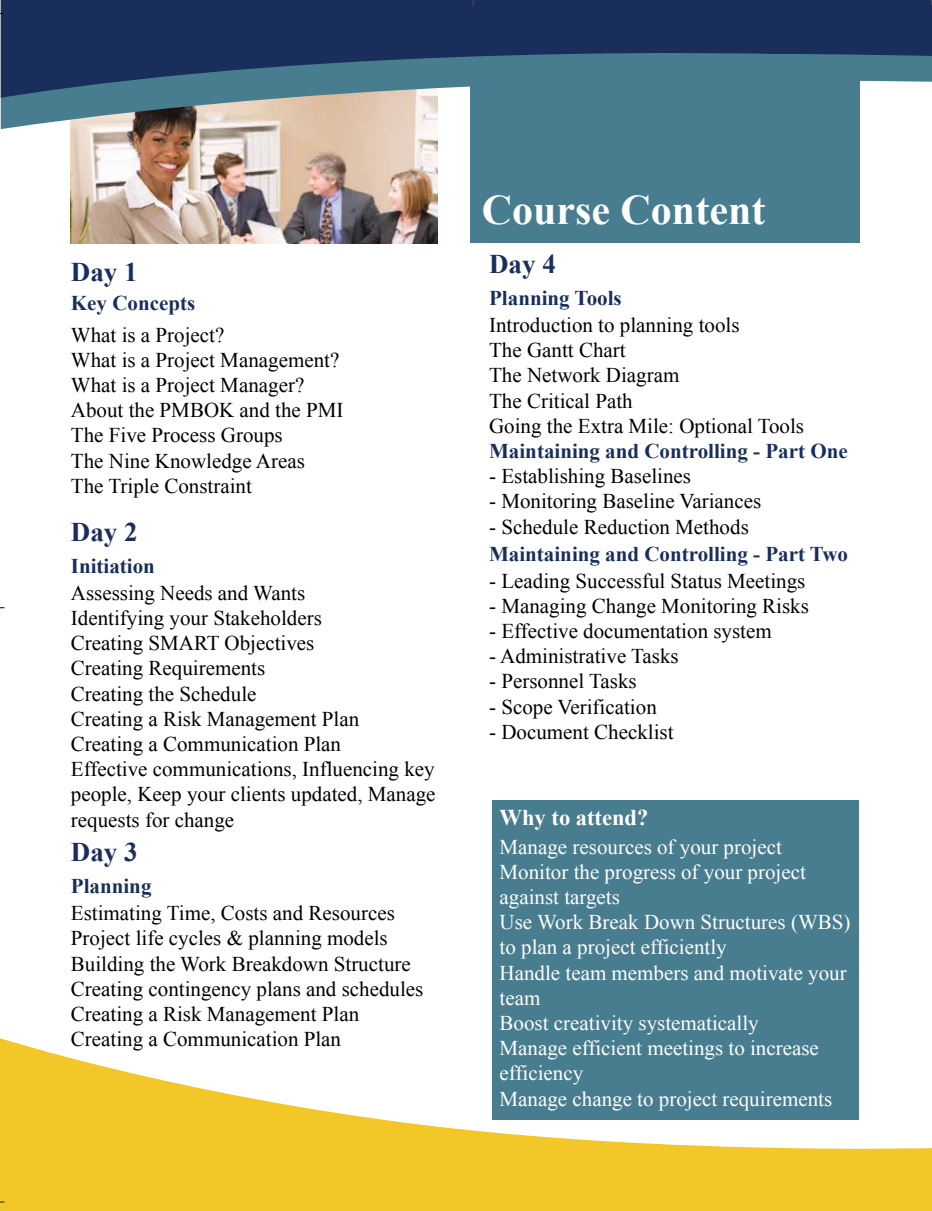
<style>
.page{position:relative;width:932px;height:1211px;background:#fff}
.page>*{position:absolute;margin:0;border:0;box-sizing:border-box;transform-origin:0 0}
.t1{font:700 42px "Times New Roman";color:#fff}
.t2{font:700 27px "Times New Roman";color:#192e5a}
.t3{font:700 22.5px "Times New Roman";color:#fff}
.t4{font:21px/25.2px "Times New Roman";color:#000}
.t5{font:21px/25.2px "Times New Roman";color:#fff}
.t6{font:700 21px "Times New Roman";color:#192e5a}
.s1{font-weight:700;color:#192e5a}
</style>
<div class="page">
<svg style="left:1px;top:0;width:931px;height:244px;background:#6b8190"></svg>
<svg style="left:0;top:1038px;width:932px;height:172px;fill:#f3c727"></svg>
<div style="left:492px;top:800px;width:366px;height:320px;background:#487d8f"></div>
<p class="t2" style="left:71px;top:253px;width:68px">Day 1</p>
<p class="t6" style="left:71px;top:289px;width:126px">Key Concepts</p>
<p class="t4" style="left:71px;top:321px;width:274px">What is a Project?<br>What is a Project Management?<br>What is a Project Manager?<br>About the PMBOK and the PMI<br>The Five Process Groups<br>The Nine Knowledge Areas<br>The Triple Constraint</p>
<p class="t2" style="left:71px;top:513px;width:68px">Day 2</p>
<p class="t6" style="left:71px;top:551px;width:86px">Initiation</p>
<p class="t4" style="left:71px;top:579px;width:366px">Assessing Needs and Wants<br>Identifying your Stakeholders<br>Creating SMART Objectives<br>Creating Requirements<br>Creating the Schedule<br>Creating a Risk Management Plan<br>Creating a Communication Plan<br>Effective communications, Influencing key people, Keep your clients updated, Manage requests for change</p>
<p class="t2" style="left:71px;top:833px;width:68px">Day 3</p>
<p class="t6" style="left:71px;top:871px;width:82px">Planning</p>
<p class="t4" style="left:71px;top:900px;width:354px">Estimating Time, Costs and Resources Project life cycles &amp; planning models Building the Work Breakdown Structure Creating contingency plans and schedules Creating a Risk Management Plan Creating a Communication Plan</p>
<p class="t1" style="left:482px;top:181px;width:285px">Course Content</p>
<p class="t2" style="left:489px;top:245px;width:68px">Day 4</p>
<p class="t6" style="left:489px;top:283px;width:134px">Planning Tools</p>
<p class="t4" style="left:489px;top:312px;width:360px">Introduction to planning tools<br>The Gantt Chart<br>The Network Diagram<br>The Critical Path<br>Going the Extra Mile: Optional Tools<br><span class="s1">Maintaining and Controlling - Part One</span></p>
<p class="t4" style="left:489px;top:463px;width:203px">- Establishing Baselines</p>
<p class="t4" style="left:489px;top:488px;width:273px">- Monitoring Baseline Variances</p>
<p class="t4" style="left:489px;top:513px;width:261px">- Schedule Reduction Methods</p>
<p class="t6" style="left:489px;top:539px;width:360px">Maintaining and Controlling - Part Two</p>
<p class="t4" style="left:489px;top:567px;width:318px">- Leading Successful Status Meetings</p>
<p class="t4" style="left:489px;top:593px;width:321px">- Managing Change Monitoring Risks</p>
<p class="t4" style="left:489px;top:618px;width:284px">- Effective documentation system</p>
<p class="t4" style="left:489px;top:643px;width:191px">- Administrative Tasks</p>
<p class="t4" style="left:489px;top:668px;width:149px">- Personnel Tasks</p>
<p class="t4" style="left:489px;top:693px;width:169px">- Scope Verification</p>
<p class="t4" style="left:489px;top:719px;width:186px">- Document Checklist</p>
<p class="t3" style="left:499px;top:801px;width:150px">Why to attend?</p>
<p class="t5" style="left:499px;top:833px;width:352px">Manage resources of your project<br>Monitor the progress of your project against targets<br>Use Work Break Down Structures (WBS) to plan a project efficiently<br>Handle team members and motivate your team<br>Boost creativity systematically<br>Manage efficient meetings to increase efficiency<br>Manage change to project requirements</p>
</div>
